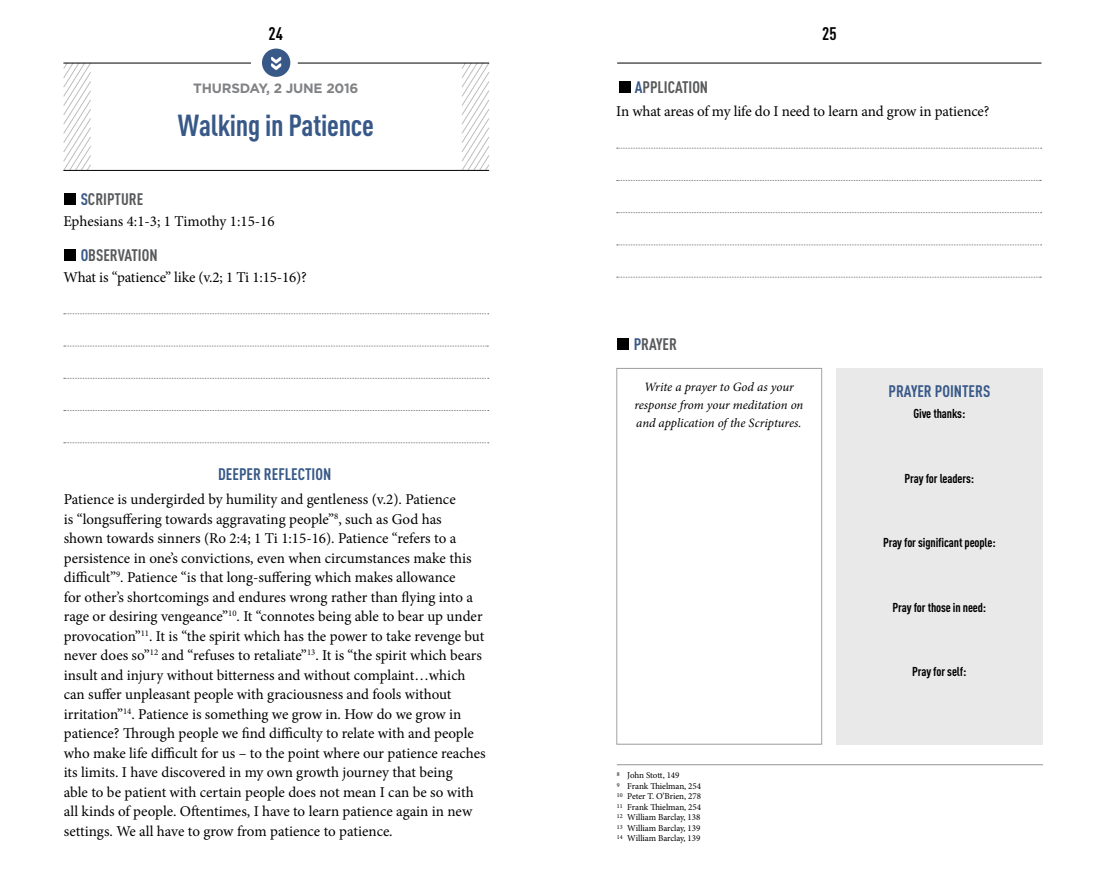
<style>
.page{position:relative;width:1106px;height:893px;background:#fff}
.page>*{position:absolute;margin:0;border:0;box-sizing:border-box;transform-origin:0 0}
.t1{font:700 30px "DIN Cond";letter-spacing:-.01em;color:#385988}
.t2{font:700 18px "DIN Cond";color:#000}
.t3{font:700 16.5px "DIN Cond";color:#58595b}
.t4{font:700 16.5px "DIN Cond";color:#385988}
.t5{font:15px/19.5px "Minion Pro";letter-spacing:-.005em;color:#000}
.t6{font:700 13.5px "Gotham";letter-spacing:-.015em;color:#808285}
.t7{font:700 12.75px "DIN Cond";letter-spacing:-.01em;color:#000}
.t8{font:italic 12.75px/18px "Minion Pro";letter-spacing:-.005em;color:#000;text-align:center}
.t9{font:9px/10.5px "Minion Pro";letter-spacing:-.005em;color:#000}
.s1{color:#385988}
</style>
<div class="page">
<hr style="left:617px;top:63px;width:424px;height:1px;background:#000">
<svg style="left:63px;top:48px;width:427px;height:396px"></svg>
<div style="left:64px;top:193px;width:12px;height:12px;background:#000"></div>
<div style="left:64px;top:249px;width:12px;height:12px;background:#000"></div>
<hr style="left:63px;top:63px;width:188px;height:1px;background:#000">
<hr style="left:298px;top:63px;width:191px;height:1px;background:#000">
<svg style="left:616px;top:148px;width:425px;height:1px"></svg>
<svg style="left:616px;top:180px;width:425px;height:1px"></svg>
<svg style="left:616px;top:212px;width:425px;height:1px"></svg>
<svg style="left:616px;top:245px;width:425px;height:1px"></svg>
<svg style="left:616px;top:277px;width:425px;height:1px"></svg>
<div style="left:618px;top:81px;width:12px;height:12px;background:#000"></div>
<div style="left:617px;top:338px;width:12px;height:12px;background:#000"></div>
<div style="left:616px;top:368px;width:206px;height:377px;border:1px solid #9d9fa2"></div>
<div style="left:836px;top:368px;width:206px;height:377px;background:#e9e9ea"></div>
<hr style="left:617px;top:764px;width:426px;height:1px;background:#939598">
<p class="t2" style="left:268px;top:22px;width:16px">24</p>
<p class="t2" style="left:822px;top:22px;width:16px">25</p>
<p class="t6" style="left:193px;top:80px;width:167px">THURSDAY, 2 JUNE 2016</p>
<h1 class="t1" style="left:178px;top:107px;width:198px">Walking in Patience</h1>
<p class="t3" style="left:81px;top:189px;width:64px"><span class="s1">S</span>CRIPTURE</p>
<p class="t5" style="left:63px;top:211px;width:213px">Ephesians 4:1-3; 1 Timothy 1:15-16</p>
<p class="t3" style="left:81px;top:245px;width:78px"><span class="s1">O</span>BSERVATION</p>
<p class="t5" style="left:63px;top:267px;width:245px">What is “patience” like (v.2; 1 Ti 1:15-16)?</p>
<p class="t4" style="left:218px;top:464px;width:115px">DEEPER REFLECTION</p>
<p class="t5" style="left:64px;top:490px;width:423px">Patience is undergirded by humility and gentleness (v.2). Patience<br>is “longsuffering towards aggravating people”<sup>8</sup>, such as God has<br>shown towards sinners (Ro 2:4; 1 Ti 1:15-16). Patience “refers to a persistence in one’s convictions, even when circumstances make this difficult”<sup>9</sup>. Patience “is that long-suffering which makes allowance<br>for other’s shortcomings and endures wrong rather than flying into a rage or desiring vengeance”<sup>10</sup>. It “connotes being able to bear up under provocation”<sup>11</sup>. It is “the spirit which has the power to take revenge but never does so”<sup>12</sup> and “refuses to retaliate”<sup>13</sup>. It is “the spirit which bears insult and injury without bitterness and without complaint…which can suffer unpleasant people with graciousness and fools without irritation”<sup>14</sup>. Patience is something we grow in. How do we grow in patience? Through people we find difficulty to relate with and people who make life difficult for us – to the point where our patience reaches its limits. I have discovered in my own growth journey that being<br>able to be patient with certain people does not mean I can be so with all kinds of people. Oftentimes, I have to learn patience again in new settings. We all have to grow from patience to patience.</p>
<p class="t3" style="left:634px;top:77px;width:75px"><span class="s1">A</span>PPLICATION</p>
<p class="t5" style="left:616px;top:102px;width:375px">In what areas of my life do I need to learn and grow in patience?</p>
<p class="t3" style="left:633px;top:334px;width:45px"><span class="s1">P</span>RAYER</p>
<p class="t8" style="left:634px;top:377px;width:170px">Write a prayer to God as your response from your meditation on and application of the Scriptures.</p>
<p class="t9" style="left:617px;top:770px;width:86px"><sup>8</sup> John Stott, 149<br><sup>9</sup> Frank Thielman, 254<br><sup>10</sup> Peter T. O’Brien, 278<br><sup>11</sup> Frank Thielman, 254<br><sup>12</sup> William Barclay, 138<br><sup>13</sup> William Barclay, 139<br><sup>14</sup> William Barclay, 139</p>
<p class="t4" style="left:888px;top:381px;width:103px">PRAYER POINTERS</p>
<p class="t7" style="left:913px;top:406px;width:53px">Give thanks:</p>
<p class="t7" style="left:904px;top:470px;width:71px">Pray for leaders:</p>
<p class="t7" style="left:883px;top:535px;width:114px">Pray for significant people:</p>
<p class="t7" style="left:892px;top:599px;width:95px">Pray for those in need:</p>
<p class="t7" style="left:912px;top:664px;width:56px">Pray for self:</p>
</div>
